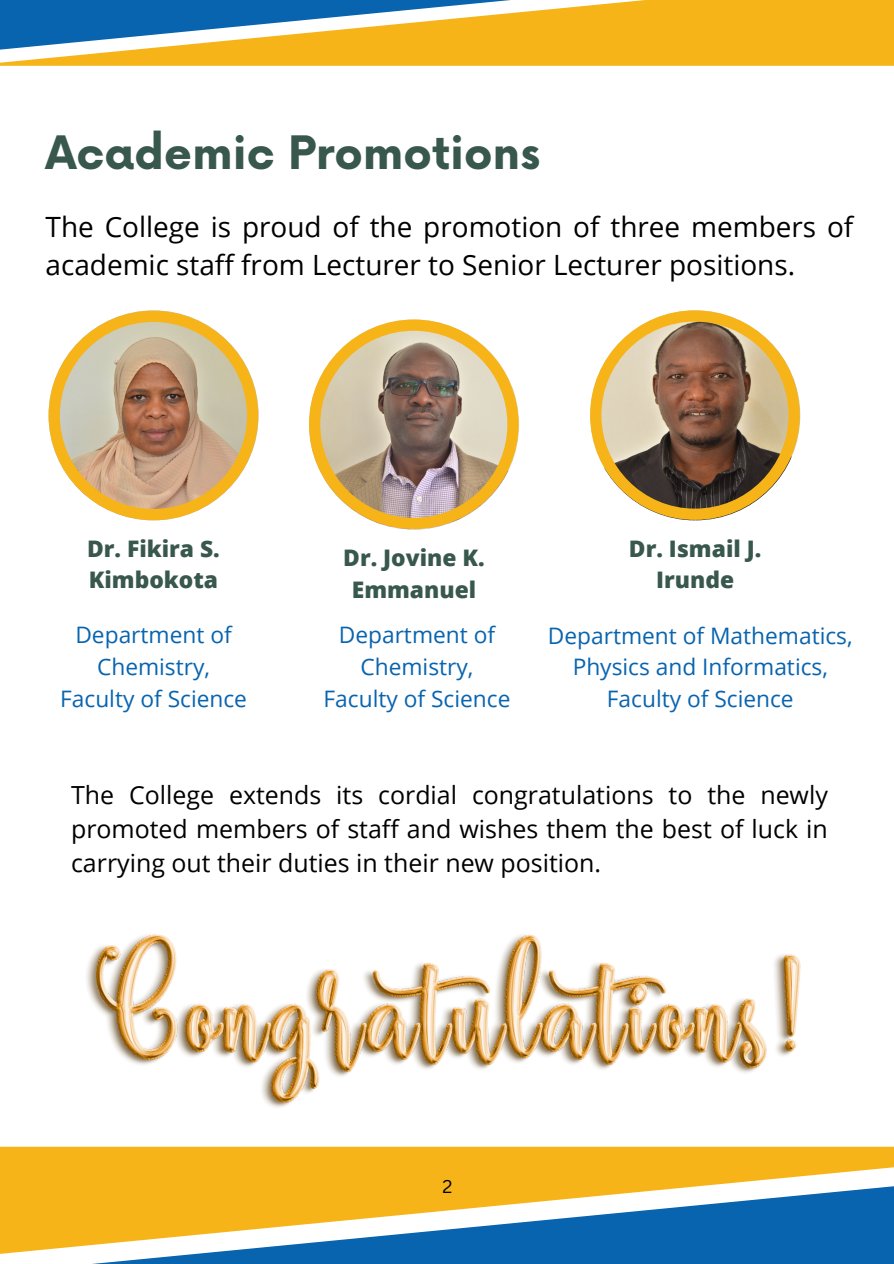
<style>
.page{position:relative;width:894px;height:1264px;background:#fff}
.page>*{position:absolute;margin:0;border:0;box-sizing:border-box;transform-origin:0 0}
.t1{font:700 44.85px "Now";color:#38574d}
.t2{font:27.9px/38.2px "Open Sans";color:#000}
.t3{font:24.9px/33.8px "Open Sans";color:#000;text-align:justify}
.t4{font:800 22.8px/31.5px "Open Sans";color:#38574d;text-align:center}
.t5{font:22.65px/31.8px "Open Sans";color:#0864af;text-align:center}
.t6{font:18px "Canva Sans";color:#000}
</style>
<div class="page">
<svg style="left:590px;top:310px;width:209px;height:210px"></svg>
<svg style="left:49px;top:311px;width:209px;height:209px"></svg>
<img style="left:309px;top:319px;width:209px;height:210px">
<div style="left:0;top:1146px;width:893px;height:22px;background:#f6b418"></div>
<svg style="left:0;top:1168px;width:893px;height:54px;fill:#f6b418"></svg>
<svg style="left:0;top:1222px;width:893px;height:41px"></svg>
<svg style="left:0;top:51px;width:893px;height:15px;background:#f6b827"></svg>
<svg style="left:0;top:13px;width:893px;height:38px;background:#c6ae59"></svg>
<svg style="left:0;top:0;width:893px;height:13px;background:#809785"></svg>
<img style="left:86px;top:934px;width:713px;height:174px">
<p class="t1" style="left:46px;top:129px;width:496px">Academic Promotions</p>
<p class="t2" style="left:46px;top:206px;width:809px">The College is proud of the promotion of three members of academic staff from Lecturer to Senior Lecturer positions.</p>
<p class="t4" style="left:87px;top:532px;width:134px;text-align:left">Dr. Fikira S.<br>Kimbokota</p>
<p class="t4" style="left:343px;top:541px;width:143px">Dr. Jovine K.<br>Emmanuel</p>
<p class="t4" style="left:628px;top:532px;width:134px">Dr. Ismail J.<br>Irunde</p>
<p class="t5" style="left:60px;top:618px;width:188px">Department of<br>Chemistry,<br>Faculty of Science</p>
<p class="t5" style="left:323px;top:618px;width:188px">Department of<br>Chemistry,<br>Faculty of Science</p>
<p class="t5" style="left:547px;top:619px;width:306px">Department of Mathematics,<br>Physics and Informatics,<br>Faculty of Science</p>
<p class="t3" style="left:71px;top:777px;width:758px">The College extends its cordial congratulations to the newly promoted members of staff and wishes them the best of luck in carrying out their duties in their new position.</p>
<p class="t6" style="left:442px;top:1173px;width:11px">2</p>
</div>
